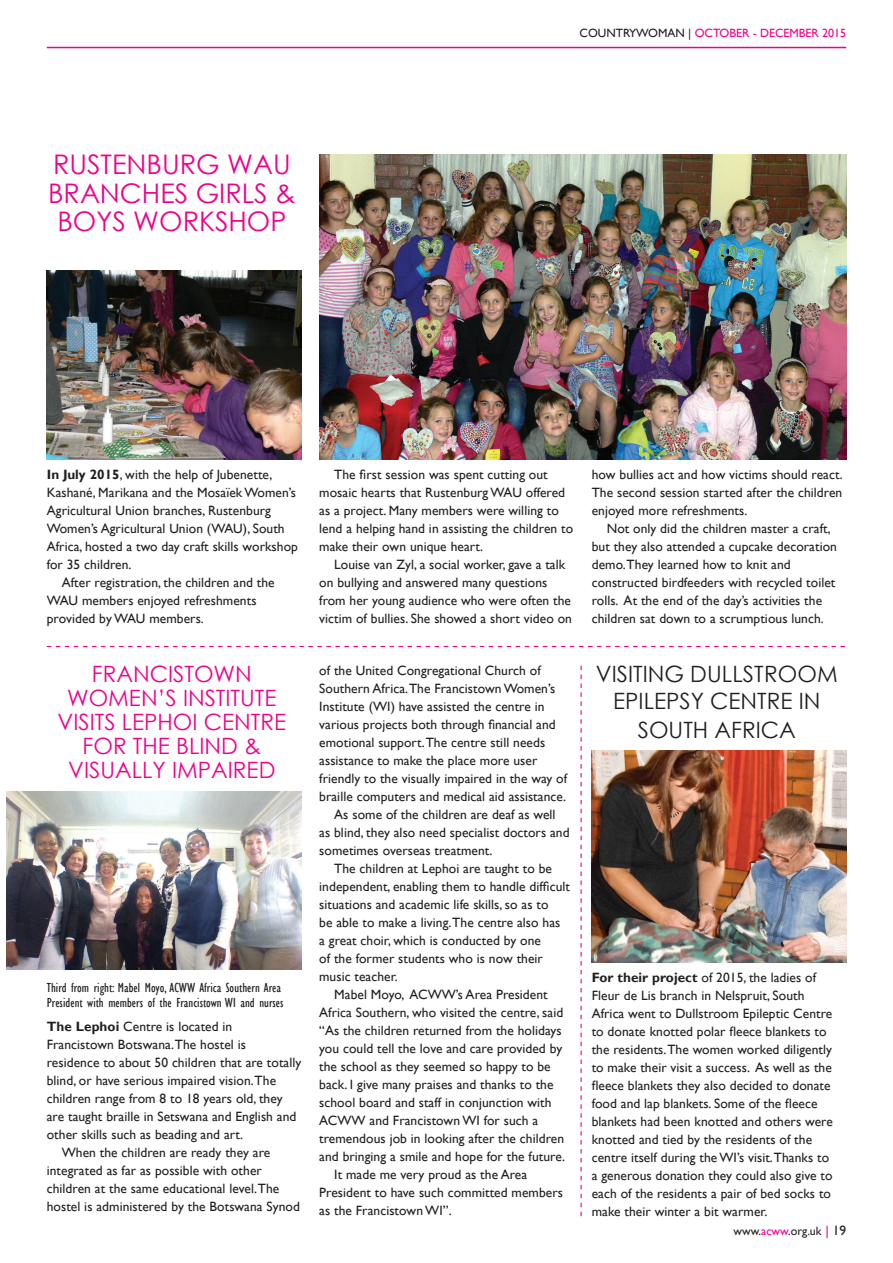
<style>
.page{position:relative;width:893px;height:1263px;background:#fff}
.page>*{position:absolute;margin:0;border:0;box-sizing:border-box;transform-origin:0 0}
.t1{font:27px/28.5px "Century Gothic";color:#ed028c;text-align:center}
.t2{font:22.5px/24px "Century Gothic";color:#ed028c;text-align:center}
.t3{font:22.5px/27.8px "Century Gothic";color:#231f20;text-align:center}
.t4{font:13.5px/18px "Gill Sans";letter-spacing:.005em;color:#231f20}
.t5{font:condensed 13.5px/15px "Gill Sans";letter-spacing:.005em;color:#231f20}
.t6{font:12px "Gill Sans";color:#ed028c}
.t7{font:12px "Gill Sans";color:#231f20}
.s1{color:#231f20}
.s2{font-weight:700}
.s3{color:#ed028c}
.s4{font-size:13.5px;color:#ed028c}
.s5{font-size:13.5px}
</style>
<div class="page">
<hr style="left:47px;top:47px;width:799px;height:1px;background:#ed028c">
<img style="left:7px;top:791px;width:294px;height:179px">
<img style="left:592px;top:751px;width:254px;height:211px">
<img style="left:319px;top:154px;width:527px;height:305px">
<svg style="left:47px;top:646px;width:798px;height:1px"></svg>
<svg style="left:580px;top:665px;width:2px;height:551px"></svg>
<img style="left:47px;top:270px;width:254px;height:189px">
<h1 class="t1" style="left:48px;top:150px;width:249px">RUSTENBURG WAU<br>BRANCHES GIRLS &amp;<br>BOYS WORKSHOP</h1>
<p class="t6" style="left:579px;top:26px;width:268px"><span class="s1">COUNTRYWOMAN |</span> OCTOBER - DECEMBER 2015</p>
<p class="t4" style="left:47px;top:465px;width:227px"><span class="s2">In July 2015</span>, with the help of Jubenette,</p>
<p class="t4" style="left:47px;top:483px;width:251px">Kashané, Marikana and the Mosaïek Women’s</p>
<p class="t4" style="left:47px;top:501px;width:226px">Agricultural Union branches, Rustenburg</p>
<p class="t4" style="left:47px;top:519px;width:239px">Women’s Agricultural Union (WAU), South</p>
<p class="t4" style="left:47px;top:537px;width:253px">Africa, hosted a two day craft skills workshop</p>
<p class="t4" style="left:47px;top:555px;width:86px">for 35 children.</p>
<p class="t4" style="left:62px;top:573px;width:214px">After registration, the children and the</p>
<p class="t4" style="left:47px;top:591px;width:211px">WAU members enjoyed refreshments</p>
<p class="t4" style="left:47px;top:609px;width:159px">provided by WAU members.</p>
<p class="t4" style="left:319px;top:465px;width:255px;text-indent:15px">The first session was spent cutting out mosaic hearts that Rustenburg WAU offered as a project. Many members were willing to lend a helping hand in assisting the children to make their own unique heart.</p>
<p class="t4" style="left:319px;top:555px;width:254px;text-indent:15px">Louise van Zyl, a social worker, gave a talk on bullying and answered many questions from her young audience who were often the victim of bullies. She showed a short video on</p>
<p class="t4" style="left:592px;top:465px;width:252px;text-align:justify">how bullies act and how victims should react.<br>The second session started after the children enjoyed more refreshments.</p>
<p class="t4" style="left:592px;top:519px;width:247px;text-indent:15px">Not only did the children master a craft, but they also attended a cupcake decoration demo. They learned how to knit and constructed birdfeeders with recycled toilet rolls. At the end of the day’s activities the children sat down to a scrumptious lunch.</p>
<p class="t4" style="left:319px;top:661px;width:223px">of the United Congregational Church of</p>
<p class="t4" style="left:319px;top:679px;width:237px">Southern Africa. The Francistown Women’s</p>
<p class="t4" style="left:319px;top:697px;width:227px">Institute (WI) have assisted the centre in</p>
<p class="t4" style="left:319px;top:715px;width:238px">various projects both through financial and</p>
<p class="t4" style="left:319px;top:733px;width:227px">emotional support. The centre still needs</p>
<p class="t4" style="left:319px;top:751px;width:220px">assistance to make the place more user</p>
<p class="t4" style="left:319px;top:769px;width:249px">friendly to the visually impaired in the way of</p>
<p class="t4" style="left:319px;top:787px;width:248px">braille computers and medical aid assistance.</p>
<p class="t4" style="left:334px;top:805px;width:223px">As some of the children are deaf as well</p>
<p class="t4" style="left:319px;top:823px;width:252px">as blind, they also need specialist doctors and</p>
<p class="t4" style="left:319px;top:841px;width:175px">sometimes overseas treatment.</p>
<p class="t4" style="left:334px;top:859px;width:219px">The children at Lephoi are taught to be</p>
<p class="t4" style="left:319px;top:877px;width:252px">independent, enabling them to handle difficult</p>
<p class="t4" style="left:319px;top:895px;width:231px">situations and academic life skills, so as to</p>
<p class="t4" style="left:319px;top:913px;width:243px">be able to make a living. The centre also has</p>
<p class="t4" style="left:319px;top:931px;width:223px">a great choir, which is conducted by one</p>
<p class="t4" style="left:319px;top:949px;width:225px">of the former students who is now their</p>
<p class="t4" style="left:319px;top:967px;width:80px">music teacher.</p>
<p class="t4" style="left:334px;top:985px;width:215px">Mabel Moyo, ACWW’s Area President</p>
<p class="t4" style="left:319px;top:1003px;width:245px">Africa Southern, who visited the centre, said</p>
<p class="t4" style="left:319px;top:1021px;width:244px">“As the children returned from the holidays</p>
<p class="t4" style="left:319px;top:1039px;width:245px">you could tell the love and care provided by</p>
<p class="t4" style="left:319px;top:1057px;width:233px">the school as they seemed so happy to be</p>
<p class="t4" style="left:319px;top:1075px;width:236px">back. I give many praises and thanks to the</p>
<p class="t4" style="left:319px;top:1093px;width:234px">school board and staff in conjunction with</p>
<p class="t4" style="left:319px;top:1111px;width:220px">ACWW and Francistown WI for such a</p>
<p class="t4" style="left:319px;top:1129px;width:246px">tremendous job in looking after the children</p>
<p class="t4" style="left:319px;top:1147px;width:247px">and bringing a smile and hope for the future.</p>
<p class="t4" style="left:334px;top:1165px;width:194px">It made me very proud as the Area</p>
<p class="t4" style="left:319px;top:1183px;width:245px">President to have such committed members</p>
<p class="t4" style="left:319px;top:1201px;width:134px">as the Francistown WI”.</p>
<h2 class="t2" style="left:58px;top:662px;width:230px">FRANCISTOWN<br>WOMEN’S INSTITUTE<br>VISITS LEPHOI CENTRE<br>FOR THE BLIND &amp;<br>VISUALLY IMPAIRED</h2>
<h2 class="t3" style="left:596px;top:660px;width:243px">VISITING DULLSTROOM<br>EPILEPSY CENTRE IN<br>SOUTH AFRICA</h2>
<p class="t5" style="left:47px;top:980px;width:238px">Third from right: Mabel Moyo, ACWW Africa Southern Area<br>President with members of the Francistown WI and nurses</p>
<p class="t4" style="left:592px;top:969px;width:243px"><span class="s2">For their project</span> of 2015, the ladies of Fleur de Lis branch in Nelspruit, South Africa went to Dullstroom Epileptic Centre to donate knotted polar fleece blankets to the residents. The women worked diligently to make their visit a success. As well as the fleece blankets they also decided to donate food and lap blankets. Some of the fleece blankets had been knotted and others were knotted and tied by the residents of the centre itself during the WI’s visit. Thanks to a generous donation they could also give to each of the residents a pair of bed socks to make their winter a bit warmer.</p>
<p class="t4" style="left:47px;top:1018px;width:187px"><span class="s2">The Lephoi</span> Centre is located in</p>
<p class="t4" style="left:47px;top:1036px;width:201px">Francistown Botswana. The hostel is</p>
<p class="t4" style="left:47px;top:1054px;width:256px">residence to about 50 children that are totally</p>
<p class="t4" style="left:47px;top:1072px;width:231px">blind, or have serious impaired vision. The</p>
<p class="t4" style="left:47px;top:1090px;width:237px">children range from 8 to 18 years old, they</p>
<p class="t4" style="left:47px;top:1108px;width:251px">are taught braille in Setswana and English and</p>
<p class="t4" style="left:47px;top:1126px;width:198px">other skills such as beading and art.</p>
<p class="t4" style="left:62px;top:1144px;width:210px">When the children are ready they are</p>
<p class="t4" style="left:47px;top:1162px;width:217px">integrated as far as possible with other</p>
<p class="t4" style="left:47px;top:1180px;width:234px">children at the same educational level. The</p>
<p class="t4" style="left:47px;top:1198px;width:255px">hostel is administered by the Botswana Synod</p>
<p class="t7" style="left:733px;top:1224px;width:114px">www.<span class="s3">acww</span>.org.uk <span class="s4">|</span> <span class="s5">19</span></p>
</div>
